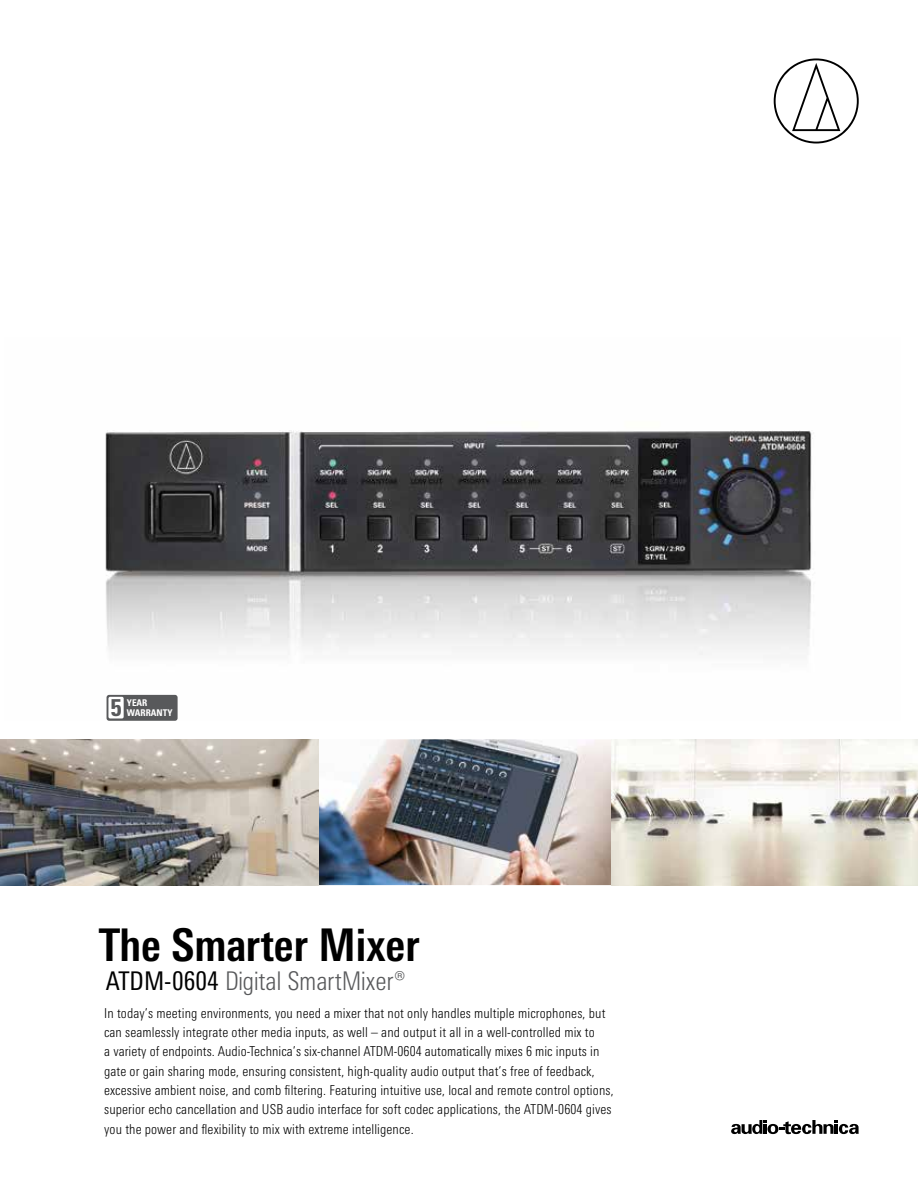
<style>
.page{position:relative;width:918px;height:1188px;background:#fff}
.page>*{position:absolute;margin:0;border:0;box-sizing:border-box;transform-origin:0 0}
.t1{font:700 condensed 45px "Univers Next Pro";color:#000}
.t2{font:300 condensed 25.8px "Univers Next Pro";color:#58595b}
.t3{font:700 condensed 24.15px "Univers LT Std";color:#58595b}
.t4{font:300 condensed 13.65px/19.4px "Univers Next Pro";letter-spacing:.01em;color:#000}
.t5{font:700 condensed 9.3px "Univers LT Std";color:#fff}
.s1{font-weight:400;color:#000}
</style>
<div class="page">
<img style="left:105px;top:430px;width:708px;height:290px">
<div style="left:107px;top:695px;width:71px;height:26px;background:#58595b;border-radius:3px"></div>
<div style="left:108px;top:697px;width:16px;height:22px;background:#fff;border-radius:2px"></div>
<img style="left:0;top:739px;width:918px;height:146px">
<svg style="left:773px;top:58px;width:86px;height:86px"></svg>
<svg style="left:731px;top:1120px;width:128px;height:15px"></svg>
<h3 class="t3" style="left:111px;top:693px;width:12px">5</h3>
<p class="t5" style="left:127px;top:707px;width:47px">WARRANTY</p>
<p class="t5" style="left:127px;top:697px;width:22px">YEAR</p>
<h1 class="t1" style="left:99px;top:918px;width:322px">The Smarter Mixer</h1>
<h2 class="t2" style="left:106px;top:966px;width:300px"><span class="s1">ATDM-0604</span> Digital SmartMixer®</h2>
<p class="t4" style="left:104px;top:1003px;width:511px">In today’s meeting environments, you need a mixer that not only handles multiple microphones, but can seamlessly integrate other media inputs, as well – and output it all in a well-controlled mix to<br>a variety of endpoints. Audio-Technica’s six-channel ATDM-0604 automatically mixes 6 mic inputs in gate or gain sharing mode, ensuring consistent, high-quality audio output that’s free of feedback, excessive ambient noise, and comb filtering. Featuring intuitive use, local and remote control options, superior echo cancellation and USB audio interface for soft codec applications, the ATDM-0604 gives you the power and flexibility to mix with extreme intelligence.</p>
</div>
